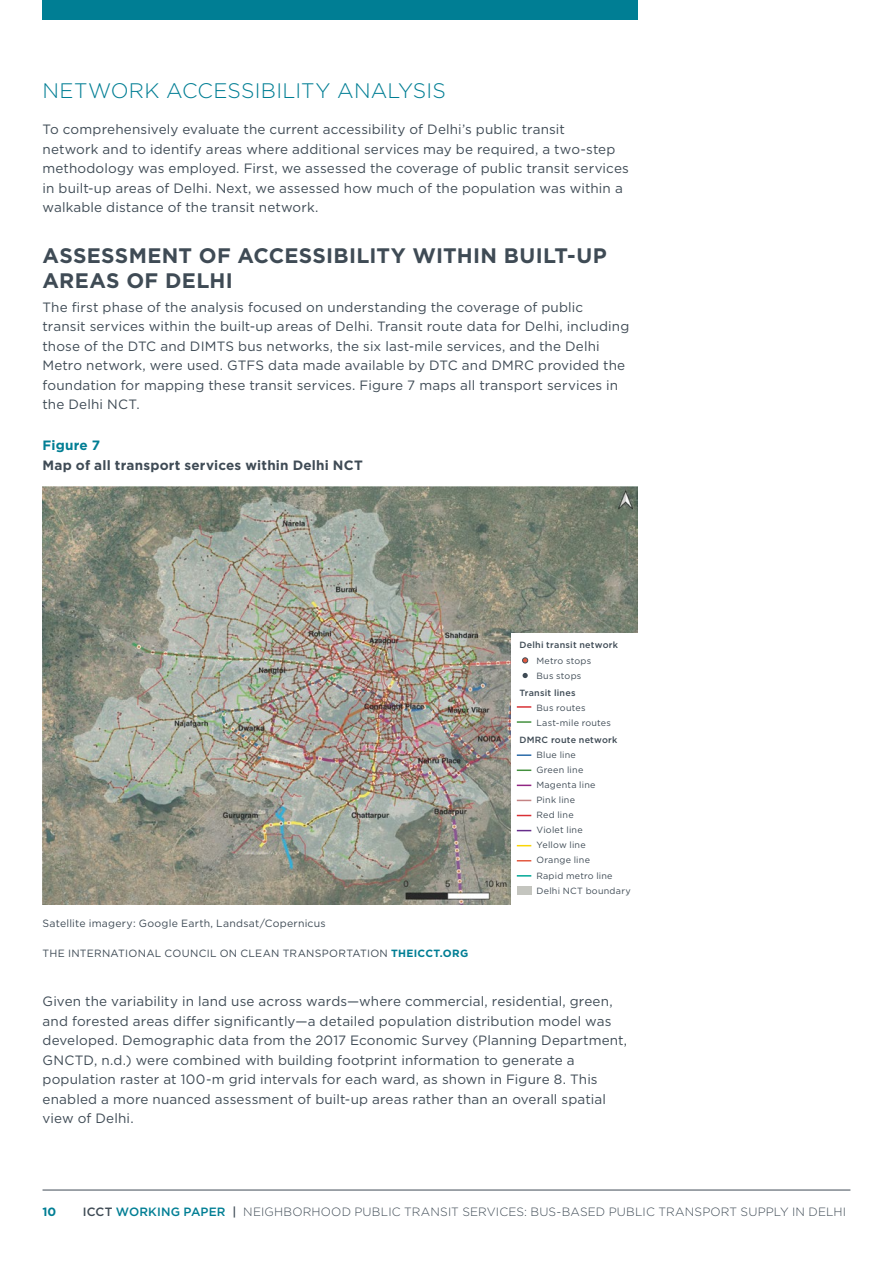
<style>
.page{position:relative;width:893px;height:1263px;background:#fff}
.page>*{position:absolute;margin:0;border:0;box-sizing:border-box;transform-origin:0 0}
.Heading_2{font:700 21px/25.2px "Gotham";letter-spacing:.015em;color:#3f4b55}
.Body_Copy{font:300 21px "Gotham";letter-spacing:.01em;color:#007e94}
.Body_Copy-2{font:13.5px/19.5px "Gotham";letter-spacing:.01em;color:#3f4b55}
.Figure___Table_title{font:700 13.5px "Gotham";letter-spacing:.015em;color:#3f4b55}
.Figure___Table_number{font:700 13.5px "Gotham";letter-spacing:.01em;color:#007e94}
.t1{font:300 12px "Gotham";letter-spacing:.015em;color:#3f4b55}
.t2{font:700 12px "Gotham";color:#007e94}
.Figure_credit{font:10.5px "Gotham";letter-spacing:.025em;color:#3f4b55}
.Figure_Note{font:10.5px "Gotham";letter-spacing:.02em;color:#3f4b55}
.Figure_Note-2{font:9px "Gotham";letter-spacing:.025em;color:#3f4b55}
.Figure_Note-3{font:500 9px "Gotham";letter-spacing:.025em;color:#3f4b55}
.s1{font-weight:700;color:#007e94}
.s2{font-weight:500}
.s3{font-weight:500;color:#007e94}
</style>
<div class="page">
<hr style="left:43px;top:1190px;width:807px;height:1px;background:#3f4b55">
<div style="left:43px;top:0;width:595px;height:20px;background:#007e94"></div>
<img style="left:43px;top:486px;width:595px;height:419px">
<div style="left:511px;top:633px;width:147px;height:310px;background:#fff"></div>
<svg style="left:517px;top:815px;width:14px;height:1px"></svg>
<svg style="left:517px;top:706px;width:14px;height:2px"></svg>
<svg style="left:517px;top:800px;width:14px;height:1px"></svg>
<svg style="left:517px;top:785px;width:14px;height:1px"></svg>
<svg style="left:517px;top:754px;width:14px;height:2px"></svg>
<svg style="left:517px;top:845px;width:14px;height:1px"></svg>
<svg style="left:517px;top:860px;width:14px;height:1px"></svg>
<svg style="left:517px;top:875px;width:14px;height:1px"></svg>
<svg style="left:517px;top:830px;width:14px;height:1px"></svg>
<svg style="left:517px;top:769px;width:14px;height:2px"></svg>
<svg style="left:517px;top:721px;width:14px;height:2px"></svg>
<div style="left:517px;top:887px;width:14px;height:8px;background:#c4c5bf"></div>
<svg style="left:522px;top:657px;width:6px;height:6px"></svg>
<svg style="left:523px;top:673px;width:5px;height:5px"></svg>
<p class="Body_Copy" style="left:43px;top:77px;width:405px">NETWORK ACCESSIBILITY ANALYSIS</p>
<p class="Body_Copy-2" style="left:43px;top:119px;width:588px">To comprehensively evaluate the current accessibility of Delhi’s public transit<br>network and to identify areas where additional services may be required, a two-step methodology was employed. First, we assessed the coverage of public transit services in built-up areas of Delhi. Next, we assessed how much of the population was within a walkable distance of the transit network.</p>
<p class="Heading_2" style="left:43px;top:243px;width:566px">ASSESSMENT OF ACCESSIBILITY WITHIN BUILT-UP<br>AREAS OF DELHI</p>
<p class="Body_Copy-2" style="left:43px;top:297px;width:588px">The first phase of the analysis focused on understanding the coverage of public transit services within the built-up areas of Delhi. Transit route data for Delhi, including those of the DTC and DIMTS bus networks, the six last-mile services, and the Delhi Metro network, were used. GTFS data made available by DTC and DMRC provided the foundation for mapping these transit services. Figure 7 maps all transport services in the Delhi NCT.</p>
<p class="Figure___Table_number" style="left:43px;top:436px;width:59px">Figure 7</p>
<p class="Figure___Table_title" style="left:43px;top:456px;width:322px">Map of all transport services within Delhi NCT</p>
<p class="Figure_Note-3" style="left:519px;top:639px;width:100px">Delhi transit network</p>
<p class="Figure_Note-2" style="left:536px;top:654px;width:56px">Metro stops</p>
<p class="Figure_Note-2" style="left:536px;top:670px;width:46px">Bus stops</p>
<p class="Figure_Note-3" style="left:519px;top:687px;width:58px">Transit lines</p>
<p class="Figure_Note-2" style="left:536px;top:702px;width:51px">Bus routes</p>
<p class="Figure_Note-2" style="left:536px;top:717px;width:76px">Last-mile routes</p>
<p class="Figure_Note-3" style="left:519px;top:734px;width:100px">DMRC route network</p>
<p class="Figure_Note-2" style="left:536px;top:749px;width:41px">Blue line</p>
<p class="Figure_Note-2" style="left:536px;top:764px;width:48px">Green line</p>
<p class="Figure_Note-2" style="left:536px;top:779px;width:61px">Magenta line</p>
<p class="Figure_Note-2" style="left:536px;top:794px;width:40px">Pink line</p>
<p class="Figure_Note-2" style="left:536px;top:809px;width:39px">Red line</p>
<p class="Figure_Note-2" style="left:536px;top:824px;width:48px">Violet line</p>
<p class="Figure_Note-2" style="left:536px;top:839px;width:51px">Yellow line</p>
<p class="Figure_Note-2" style="left:536px;top:854px;width:55px">Orange line</p>
<p class="Figure_Note-2" style="left:536px;top:869px;width:78px">Rapid metro line</p>
<p class="Figure_Note-2" style="left:536px;top:885px;width:96px">Delhi NCT boundary</p>
<p class="Figure_Note" style="left:43px;top:917px;width:285px">Satellite imagery: Google Earth, Landsat/Copernicus</p>
<p class="Figure_credit" style="left:43px;top:947px;width:427px">THE INTERNATIONAL COUNCIL ON CLEAN TRANSPORTATION <span class="s1">THEICCT.ORG</span></p>
<p class="Body_Copy-2" style="left:43px;top:991px;width:586px">Given the variability in land use across wards—where commercial, residential, green, and forested areas differ significantly—a detailed population distribution model was developed. Demographic data from the 2017 Economic Survey (Planning Department, GNCTD, n.d.) were combined with building footprint information to generate a population raster at 100-m grid intervals for each ward, as shown in Figure 8. This enabled a more nuanced assessment of built-up areas rather than an overall spatial view of Delhi.</p>
<p class="t2" style="left:43px;top:1203px;width:15px">10</p>
<p class="t1" style="left:83px;top:1204px;width:765px"><span class="s2">ICCT</span> <span class="s3">WORKING PAPER</span> <span class="s2">|</span> NEIGHBORHOOD PUBLIC TRANSIT SERVICES: BUS-BASED PUBLIC TRANSPORT SUPPLY IN DELHI</p>
</div>
